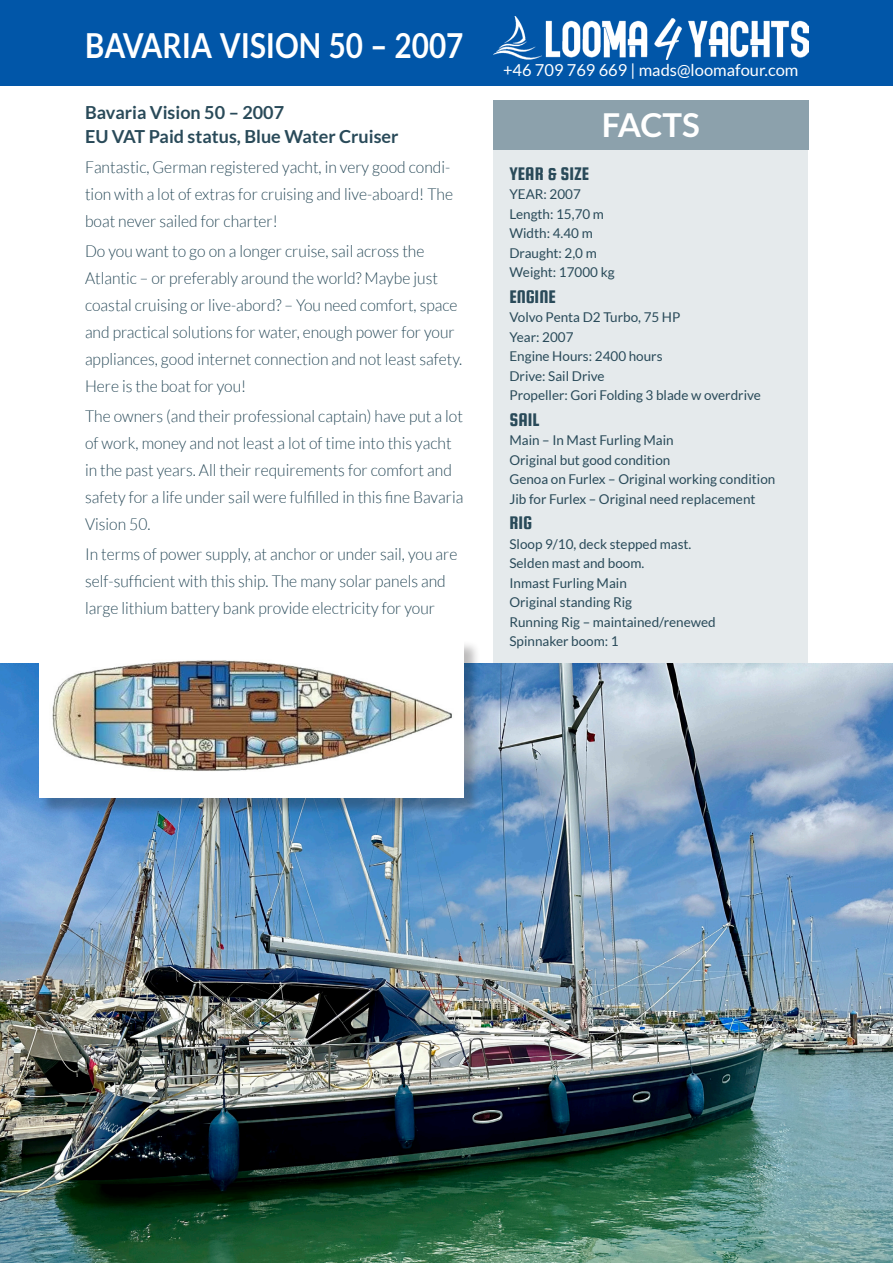
<style>
.page{position:relative;width:893px;height:1263px;background:#fff}
.page>*{position:absolute;margin:0;border:0;box-sizing:border-box;transform-origin:0 0}
.t1{font:700 34.5px "Lato";color:#fff;scale:.86 1}
.t2{font:700 33px "Lato";letter-spacing:-.015em;color:#fff}
.t3{font:19.5px "Squada One";color:#294a59}
.t4{font:700 18px "Lato";color:#294a59}
.t5{font:300 16.5px/27px "Lato";color:#294a59;scale:.95 1}
.t6{font:16.5px "Lato";color:#fff}
.t7{font:13.5px "Lato";color:#294a59}
</style>
<div class="page">
<div style="left:0;top:0;width:893px;height:85px;background:#0156a8"></div>
<img style="left:493px;top:17px;width:315px;height:43px">
<div style="left:493px;top:145px;width:315px;height:532px;background:#e5eaec"></div>
<div style="left:493px;top:100px;width:315px;height:50px;background:#8ca1ac"></div>
<img style="left:0;top:663px;width:893px;height:600px">
<div style="left:40px;top:640px;width:440px;height:176px;background:#231f20;opacity:.3"></div>
<div style="left:39px;top:638px;width:424px;height:159px;background:#fff"></div>
<img style="left:52px;top:660px;width:400px;height:111px">
<p class="t1" style="left:85px;top:26px;width:441px">BAVARIA VISION 50 – 2007</p>
<p class="t4" style="left:85px;top:102px;width:201px">Bavaria Vision 50 – 2007</p>
<p class="t4" style="left:85px;top:126px;width:315px">EU VAT Paid status, Blue Water Cruiser</p>
<p class="t5" style="left:85px;top:153px;width:389px">Fantastic, German registered yacht, in very good condi&shy;tion with a lot of extras for cruising and live-aboard! The boat never sailed for charter!</p>
<p class="t5" style="left:85px;top:237px;width:398px">Do you want to go on a longer cruise, sail across the Atlantic – or preferably around the world? Maybe just coastal cruising or live-abord? – You need comfort, space and practical solutions for water, enough power for your appliances, good internet connection and not least safety.<br>Here is the boat for you!</p>
<p class="t5" style="left:85px;top:402px;width:400px">The owners (and their professional captain) have put a lot of work, money and not least a lot of time into this yacht in the past years. All their requirements for comfort and safety for a life under sail were fulfilled in this fine Bavaria Vision 50.</p>
<p class="t5" style="left:85px;top:540px;width:393px">In terms of power supply, at anchor or under sail, you are self-sufficient with this ship. The many solar panels and large lithium battery bank provide electricity for your</p>
<p class="t6" style="left:503px;top:61px;width:297px">+46 709 769 669 | mads@loomafour.com</p>
<p class="t2" style="left:602px;top:106px;width:100px">FACTS</p>
<p class="t3" style="left:509px;top:163px;width:81px">YEAR &amp; SIZE</p>
<p class="t7" style="left:509px;top:187px;width:73px">YEAR: 2007</p>
<p class="t7" style="left:509px;top:206px;width:96px">Length: 15,70 m</p>
<p class="t7" style="left:509px;top:226px;width:85px">Width: 4.40 m</p>
<p class="t7" style="left:509px;top:245px;width:89px">Draught: 2,0 m</p>
<p class="t7" style="left:509px;top:265px;width:107px">Weight: 17000 kg</p>
<p class="t3" style="left:509px;top:286px;width:48px">ENGINE</p>
<p class="t7" style="left:509px;top:310px;width:172px">Volvo Penta D2 Turbo, 75 HP</p>
<p class="t7" style="left:509px;top:329px;width:66px">Year: 2007</p>
<p class="t7" style="left:509px;top:349px;width:155px">Engine Hours: 2400 hours</p>
<p class="t7" style="left:509px;top:368px;width:97px">Drive: Sail Drive</p>
<p class="t7" style="left:509px;top:388px;width:253px">Propeller: Gori Folding 3 blade w overdrive</p>
<p class="t3" style="left:509px;top:409px;width:32px">SAIL</p>
<p class="t7" style="left:509px;top:433px;width:166px">Main – In Mast Furling Main</p>
<p class="t7" style="left:509px;top:452px;width:163px">Original but good condition</p>
<p class="t7" style="left:509px;top:472px;width:267px">Genoa on Furlex – Original working condition</p>
<p class="t7" style="left:509px;top:491px;width:248px">Jib for Furlex – Original need replacement</p>
<p class="t3" style="left:509px;top:513px;width:24px">RIG</p>
<p class="t7" style="left:509px;top:536px;width:184px">Sloop 9/10, deck stepped mast.</p>
<p class="t7" style="left:509px;top:556px;width:136px">Selden mast and boom.</p>
<p class="t7" style="left:509px;top:575px;width:119px">Inmast Furling Main</p>
<p class="t7" style="left:509px;top:595px;width:124px">Original standing Rig</p>
<p class="t7" style="left:509px;top:614px;width:208px">Running Rig – maintained/renewed</p>
<p class="t7" style="left:509px;top:634px;width:111px">Spinnaker boom: 1</p>
</div>
